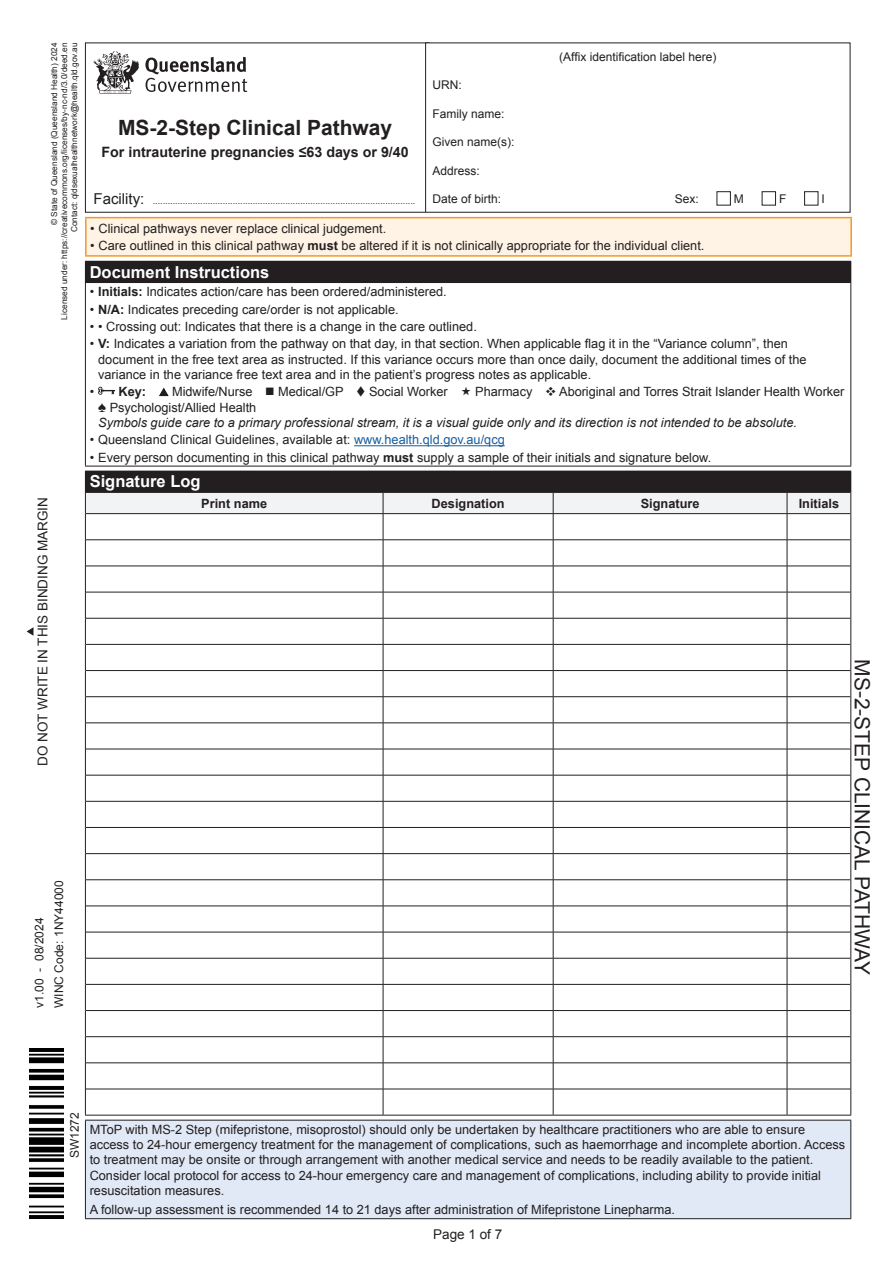
<style>
.page{position:relative;width:893px;height:1263px;background:#fff}
.page>*{position:absolute;margin:0;border:0;box-sizing:border-box;transform-origin:0 0}
.t1{font:21px "Arial";color:#231f20}
.t2{font:700 21px "Arial";color:#231f20}
.t3{font:700 16.5px "Arial";color:#fff}
.t4{font:700 14.25px "Arial";color:#231f20}
.t5{font:13.5px "Arial";color:#231f20}
.t6{font:12.75px/15.3px "Arial";color:#231f20}
.t7{font:italic 12.75px/15.3px "Arial";color:#231f20}
.t8{font:700 12.75px "Arial";color:#231f20}
.t9{font:12px "Arial";color:#231f20}
.t10{font:9px "Arial";color:#231f20}
.t11{font:8.25px "Arial";color:#231f20}
.s1{font-size:15px}
.s2{font-weight:700}
.s3{font-weight:400}
.s4{font-style:normal}
.s5{color:#175d9e}
</style>
<div class="page">
<img style="left:30px;top:1048px;width:34px;height:170px">
<div style="left:86px;top:218px;width:765px;height:38px;background:#fef3e4"></div>
<hr style="left:85px;top:217px;width:767px;height:1px;background:#f49920">
<hr style="left:85px;top:218px;width:2px;height:37px;background:#f49920">
<hr style="left:850px;top:218px;width:2px;height:37px;background:#f49920">
<hr style="left:85px;top:255px;width:767px;height:2px;background:#f49920">
<div style="left:85px;top:261px;width:766px;height:22px;background:#231f20"></div>
<hr style="left:85px;top:283px;width:1px;height:183px;background:#231f20">
<hr style="left:850px;top:283px;width:1px;height:183px;background:#231f20">
<hr style="left:85px;top:466px;width:766px;height:1px;background:#231f20">
<hr style="left:354px;top:445px;width:151px;height:1px;background:#175d9e">
<svg style="left:98px;top:387px;width:17px;height:8px"></svg>
<svg style="left:159px;top:387px;width:10px;height:10px"></svg>
<svg style="left:85px;top:471px;width:766px;height:644px"></svg>
<hr style="left:85px;top:1115px;width:298px;height:1px;background:#231f20">
<hr style="left:383px;top:1115px;width:170px;height:1px;background:#231f20">
<hr style="left:553px;top:1115px;width:234px;height:1px;background:#231f20">
<hr style="left:787px;top:1115px;width:64px;height:1px;background:#231f20">
<div style="left:85px;top:1120px;width:766px;height:99px;background:#e1e9f6"></div>
<hr style="left:85px;top:1120px;width:766px;height:1px;background:#231f20">
<hr style="left:85px;top:1120px;width:1px;height:98px;background:#231f20">
<hr style="left:850px;top:1120px;width:1px;height:98px;background:#231f20">
<hr style="left:85px;top:1218px;width:766px;height:1px;background:#231f20">
<svg style="left:26px;top:627px;width:8px;height:9px"></svg>
<div style="left:85px;top:43px;width:344px;height:170px;border:1px solid #231f20"></div>
<div style="left:426px;top:43px;width:424px;height:169px;background:#fff"></div>
<div style="left:717px;top:191px;width:14px;height:14px;border:1px solid #231f20"></div>
<div style="left:762px;top:191px;width:14px;height:14px;border:1px solid #231f20"></div>
<div style="left:804px;top:191px;width:14px;height:14px;border:1px solid #231f20"></div>
<div style="left:425px;top:43px;width:425px;height:170px;border:1px solid #231f20"></div>
<svg style="left:145px;top:57px;width:102px;height:35px"></svg>
<svg style="left:94px;top:51px;width:45px;height:43px"></svg>
<p class="t11" style="left:49px;top:225px;width:184px;rotate:-90deg">© State of Queensland (Queensland Health) 2024</p>
<p class="t11" style="left:59px;top:320px;width:278px;rotate:-90deg">Licensed under: https://creativecommons.org/licenses/by-nc-nd/3.0/deed.en</p>
<p class="t11" style="left:69px;top:232px;width:191px;rotate:-90deg">Contact: qldsexualhealthnetwork@health.qld.gov.au</p>
<p class="t5" style="left:34px;top:766px;width:270px;rotate:-90deg">DO NOT WRITE IN THIS BINDING MARGIN</p>
<p class="t9" style="left:31px;top:1008px;width:92px;rotate:-90deg">v1.00 - 08/2024</p>
<p class="t9" style="left:51px;top:1008px;width:129px;rotate:-90deg">WINC Code: 1NY44000</p>
<h1 class="t2" style="left:118px;top:114px;width:276px">MS-2-Step Clinical Pathway</h1>
<p class="t4" style="left:102px;top:142px;width:309px">For intrauterine pregnancies ≤63 days or 9/40</p>
<p class="t10" style="left:94px;top:195px;width:323px"><span class="s1">Facility:</span> .........................................................................................................</p>
<p class="t9" style="left:559px;top:49px;width:159px">(Affix identification label here)</p>
<p class="t9" style="left:432px;top:77px;width:31px">URN:</p>
<p class="t9" style="left:432px;top:106px;width:74px">Family name:</p>
<p class="t9" style="left:432px;top:134px;width:84px">Given name(s):</p>
<p class="t9" style="left:432px;top:163px;width:49px">Address:</p>
<p class="t9" style="left:432px;top:191px;width:70px">Date of birth:</p>
<p class="t9" style="left:675px;top:191px;width:26px">Sex:</p>
<p class="t9" style="left:734px;top:191px;width:11px">M</p>
<p class="t9" style="left:779px;top:191px;width:9px">F</p>
<p class="t9" style="left:821px;top:191px;width:5px">I</p>
<p class="t6" style="left:90px;top:221px;width:298px">• Clinical pathways never replace clinical judgement.</p>
<p class="t6" style="left:90px;top:238px;width:616px">• Care outlined in this clinical pathway <span class="s2">must</span> be altered if it is not clinically appropriate for the individual client.</p>
<p class="t3" style="left:90px;top:261px;width:181px">Document Instructions</p>
<p class="t6" style="left:90px;top:284px;width:359px">• <span class="s2">Initials:</span> Indicates action/care has been ordered/administered.</p>
<p class="t6" style="left:90px;top:301px;width:310px">• <span class="s2">N/A:</span> Indicates preceding care/order is not applicable.</p>
<p class="t6" style="left:90px;top:319px;width:389px">• • Crossing out: Indicates that there is a change in the care outlined.</p>
<p class="t6" style="left:98px;top:336px;width:710px;text-indent:-9px">• <span class="s2">V:</span> Indicates a variation from the pathway on that day, in that section. When applicable flag it in the “Variance column”, then document in the free text area as instructed. If this variance occurs more than once daily, document the additional times of the variance in the variance free text area and in the patient’s progress notes as applicable.</p>
<p class="t8" style="left:90px;top:383px;width:58px"><span class="s3">•</span> Key:</p>
<p class="t6" style="left:172px;top:384px;width:277px">Midwife/Nurse ■ Medical/GP ▼ Social Worker</p>
<p class="t6" style="left:475px;top:384px;width:371px">Pharmacy ❖ Aboriginal and Torres Strait Islander Health Worker</p>
<p class="t7" style="left:98px;top:400px;width:700px">♠ <span class="s4">Psychologist/Allied Health<br></span>Symbols guide care to a primary professional stream, it is a visual guide only and its direction is not intended to be absolute.</p>
<p class="t6" style="left:90px;top:432px;width:417px">• Queensland Clinical Guidelines, available at: <span class="s5">www.health.qld.gov.au/qcg</span></p>
<p class="t6" style="left:90px;top:450px;width:623px">• Every person documenting in this clinical pathway <span class="s2">must</span> supply a sample of their initials and signature below.</p>
<p class="t3" style="left:90px;top:471px;width:112px">Signature Log</p>
<p class="t8" style="left:201px;top:495px;width:67px">Print name</p>
<p class="t8" style="left:432px;top:495px;width:74px">Designation</p>
<p class="t8" style="left:641px;top:495px;width:60px">Signature</p>
<p class="t8" style="left:799px;top:495px;width:42px">Initials</p>
<p class="t1" style="left:876px;top:659px;width:317px;rotate:90deg">MS-2-STEP CLINICAL PATHWAY</p>
<p class="t9" style="left:67px;top:1158px;width:48px;rotate:-90deg">SW1272</p>
<p class="t6" style="left:90px;top:1122px;width:757px">MToP with MS-2 Step (mifepristone, misoprostol) should only be undertaken by healthcare practitioners who are able to ensure access to 24-hour emergency treatment for the management of complications, such as haemorrhage and incomplete abortion. Access to treatment may be onsite or through arrangement with another medical service and needs to be readily available to the patient.<br>Consider local protocol for access to 24-hour emergency care and management of complications, including ability to provide initial resuscitation measures.</p>
<p class="t6" style="left:90px;top:1202px;width:587px">A follow-up assessment is recommended 14 to 21 days after administration of Mifepristone Linepharma.</p>
<p class="t5" style="left:433px;top:1225px;width:71px">Page 1 of 7</p>
</div>
